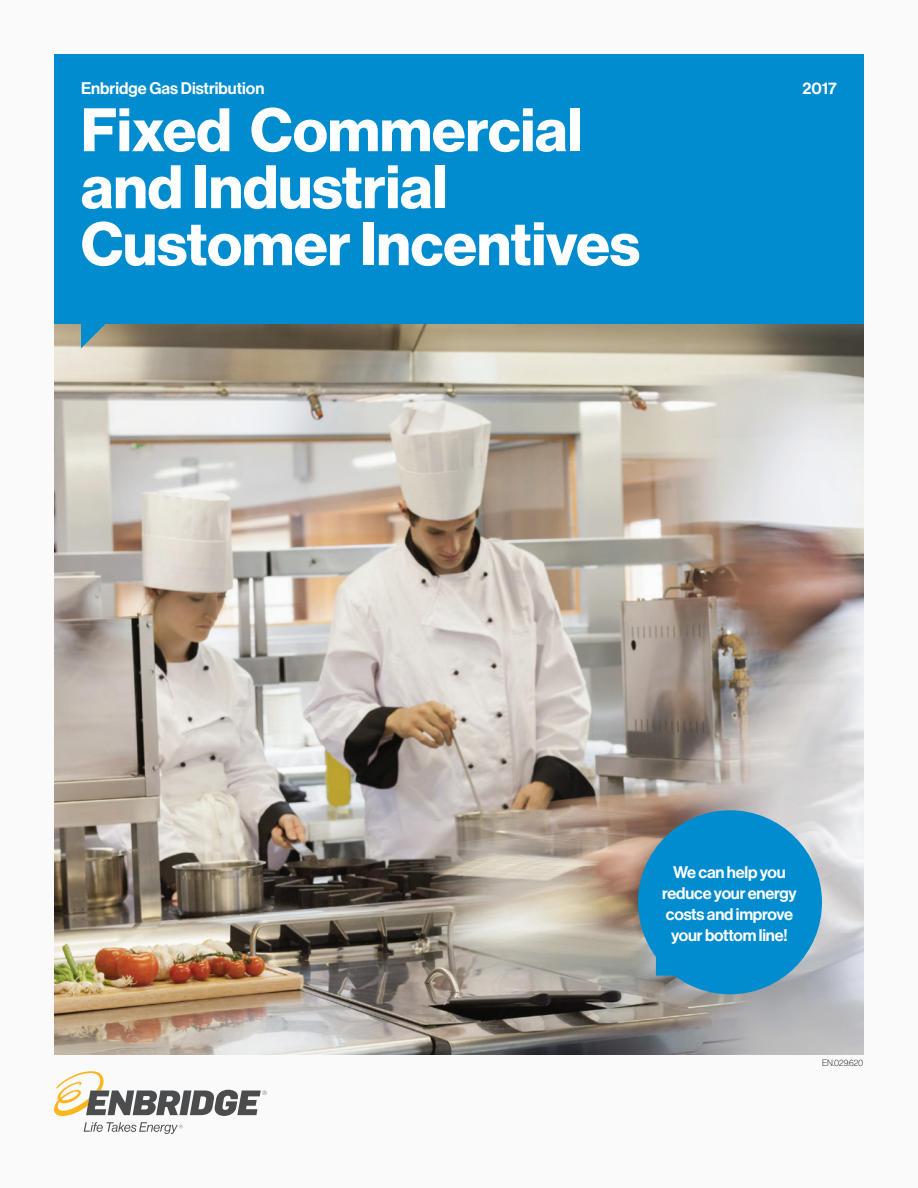
<style>
.page{position:relative;width:918px;height:1188px;background:#fafafb}
.page>*{position:absolute;margin:0;border:0;box-sizing:border-box;transform-origin:0 0}
.t1{font:60px/57px "N Haas Grotesk DS Std 75 Bd";color:#fff}
.t2{font:16.5px/21px "N Haas Grotesk DS Std 65 Md";letter-spacing:-.015em;color:#fff;text-align:center}
.t3{font:9px "N Haas Grotesk DS Std 35 X Lt";color:#231f20}
</style>
<div class="page">
<img style="left:54px;top:324px;width:810px;height:730px">
<svg style="left:54px;top:1071px;width:213px;height:45px"></svg>
<svg style="left:84px;top:1122px;width:99px;height:12px"></svg>
<div style="left:54px;top:54px;width:810px;height:270px;background:#008cce"></div>
<svg style="left:81px;top:324px;width:24px;height:24px"></svg>
<svg style="left:638px;top:810px;width:184px;height:184px;background:#2590c3"></svg>
<p class="t2" style="left:81px;top:78px;width:185px">Enbridge Gas Distribution</p>
<p class="t2" style="left:802px;top:78px;width:36px">2017</p>
<h1 class="t1" style="left:81px;top:103px;width:561px">Fixed Commercial and Industrial<br>Customer Incentives</h1>
<p class="t2" style="left:662px;top:862px;width:136px">We can help you reduce your energy costs and improve your bottom line!</p>
<p class="t3" style="left:822px;top:1057px;width:43px">EN.029.620</p>
</div>
